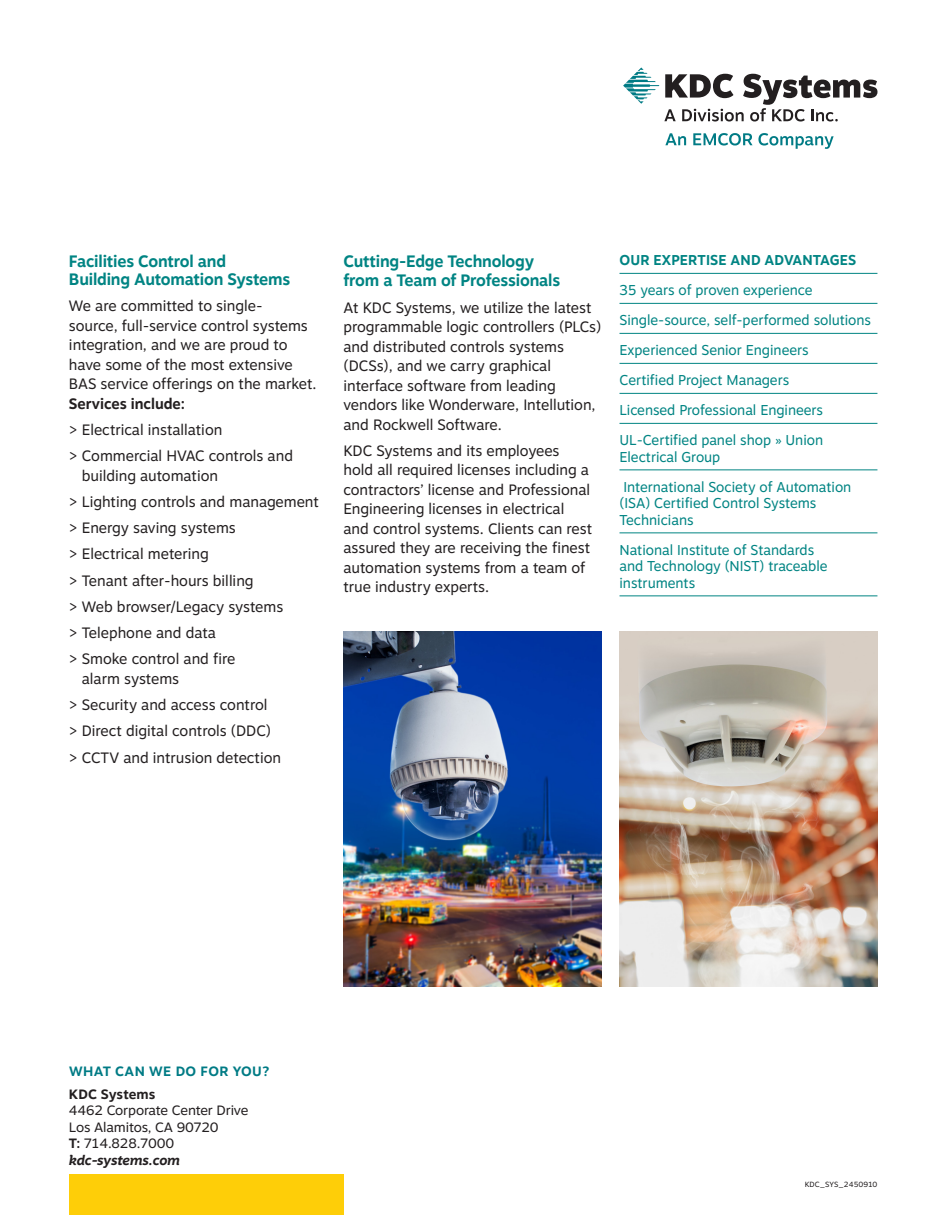
<style>
.page{position:relative;width:945px;height:1215px;background:#fff}
.page>*{position:absolute;margin:0;border:0;box-sizing:border-box;transform-origin:0 0}
.t1{font:700 16.5px/18px "Motiva Sans";letter-spacing:-.01em;color:#008483}
.t2{font:15px/19.5px "Motiva Sans";color:#231f20}
.Bullet_copy{font:14.25px/16.5px "Motiva Sans";color:#008483;scale:.96 1}
.Bullet_copy-2{font:700 14.25px "Motiva Sans";letter-spacing:.01em;color:#008483;scale:.96 1}
.Bullet_copy-3{font:13.5px "Motiva Sans";letter-spacing:-.01em;color:#231f20}
.Bullet_copy-4{font:700 13.5px "Motiva Sans";letter-spacing:.03em;color:#007b85}
.Bullet_copy-5{font:italic 700 13.5px "Motiva Sans";letter-spacing:-.015em;color:#231f20}
.Bullet_copy-6{font:700 13.5px "Motiva Sans";letter-spacing:.005em;color:#231f20}
.Bullet_copy-7{font:7.5px "Motiva Sans";letter-spacing:.01em;color:#231f20}
.s1{font-weight:700}
</style>
<div class="page">
<div style="left:69px;top:1175px;width:274px;height:40px;background:#fece08"></div>
<svg style="left:623px;top:68px;width:254px;height:54px"></svg>
<svg style="left:665px;top:133px;width:21px;height:12px"></svg>
<svg style="left:693px;top:133px;width:141px;height:16px"></svg>
<hr style="left:620px;top:273px;width:257px;height:1px;background:#008483">
<hr style="left:620px;top:303px;width:257px;height:1px;background:#008483">
<hr style="left:620px;top:333px;width:257px;height:1px;background:#008483">
<hr style="left:620px;top:363px;width:257px;height:1px;background:#008483">
<hr style="left:620px;top:393px;width:257px;height:1px;background:#008483">
<hr style="left:620px;top:423px;width:257px;height:1px;background:#008483">
<hr style="left:620px;top:469px;width:257px;height:1px;background:#008483">
<hr style="left:620px;top:532px;width:257px;height:1px;background:#008483">
<hr style="left:620px;top:595px;width:257px;height:1px;background:#008483">
<img style="left:344px;top:631px;width:258px;height:355px">
<img style="left:620px;top:631px;width:258px;height:355px">
<p class="t1" style="left:69px;top:252px;width:223px">Facilities Control and<br>Building Automation Systems</p>
<p class="t2" style="left:69px;top:296px;width:249px">We are committed to single-<br>source, full-service control systems integration, and we are proud to have some of the most extensive<br>BAS service offerings on the market.<br><span class="s1">Services include:</span></p>
<p class="t2" style="left:69px;top:419px;width:155px">&gt; Electrical installation</p>
<p class="t2" style="left:82px;top:446px;width:213px;text-indent:-13px">&gt; Commercial HVAC controls and building automation</p>
<p class="t2" style="left:69px;top:491px;width:251px">&gt; Lighting controls and management</p>
<p class="t2" style="left:69px;top:518px;width:168px">&gt; Energy saving systems</p>
<p class="t2" style="left:69px;top:544px;width:141px">&gt; Electrical metering</p>
<p class="t2" style="left:69px;top:570px;width:186px">&gt; Tenant after-hours billing</p>
<p class="t2" style="left:69px;top:596px;width:216px">&gt; Web browser/Legacy systems</p>
<p class="t2" style="left:69px;top:623px;width:148px">&gt; Telephone and data</p>
<p class="t2" style="left:82px;top:649px;width:155px;text-indent:-13px">&gt; Smoke control and fire alarm systems</p>
<p class="t2" style="left:69px;top:695px;width:200px">&gt; Security and access control</p>
<p class="t2" style="left:69px;top:721px;width:204px">&gt; Direct digital controls (DDC)</p>
<p class="t2" style="left:69px;top:747px;width:214px">&gt; CCTV and intrusion detection</p>
<p class="t1" style="left:344px;top:251px;width:218px;line-height:19.5px">Cutting-Edge Technology from a Team of Professionals</p>
<p class="t2" style="left:344px;top:297px;width:259px">At KDC Systems, we utilize the latest programmable logic controllers (PLCs) and distributed controls systems (DCSs), and we carry graphical interface software from leading vendors like Wonderware, Intellution, and Rockwell Software.</p>
<p class="t2" style="left:344px;top:440px;width:250px">KDC Systems and its employees hold all required licenses including a contractors’ license and Professional Engineering licenses in electrical and control systems. Clients can rest assured they are receiving the finest automation systems from a team of true industry experts.</p>
<p class="Bullet_copy-2" style="left:620px;top:250px;width:248px">OUR EXPERTISE AND ADVANTAGES</p>
<p class="Bullet_copy" style="left:620px;top:282px;width:203px">35 years of proven experience</p>
<p class="Bullet_copy" style="left:620px;top:312px;width:264px">Single-source, self-performed solutions</p>
<p class="Bullet_copy" style="left:620px;top:342px;width:199px">Experienced Senior Engineers</p>
<p class="Bullet_copy" style="left:620px;top:372px;width:178px">Certified Project Managers</p>
<p class="Bullet_copy" style="left:620px;top:402px;width:214px">Licensed Professional Engineers</p>
<p class="Bullet_copy" style="left:620px;top:432px;width:214px">UL-Certified panel shop » Union<br>Electrical Group</p>
<p class="Bullet_copy" style="left:620px;top:478px;width:243px">International Society of Automation (ISA) Certified Control Systems<br>Technicians</p>
<p class="Bullet_copy" style="left:620px;top:541px;width:218px">National Institute of Standards and Technology (NIST) traceable instruments</p>
<p class="Bullet_copy-4" style="left:69px;top:1061px;width:202px">WHAT CAN WE DO FOR YOU?</p>
<p class="Bullet_copy-6" style="left:69px;top:1084px;width:88px">KDC Systems</p>
<p class="Bullet_copy-3" style="left:69px;top:1101px;width:181px">4462 Corporate Center Drive</p>
<p class="Bullet_copy-3" style="left:69px;top:1117px;width:151px">Los Alamitos, CA 90720</p>
<p class="Bullet_copy-3" style="left:69px;top:1134px;width:107px"><span class="s1">T:</span> 714.828.7000</p>
<p class="Bullet_copy-5" style="left:69px;top:1150px;width:113px">kdc-systems.com</p>
<p class="Bullet_copy-7" style="left:805px;top:1179px;width:74px">KDC_SYS_2450910</p>
</div>
